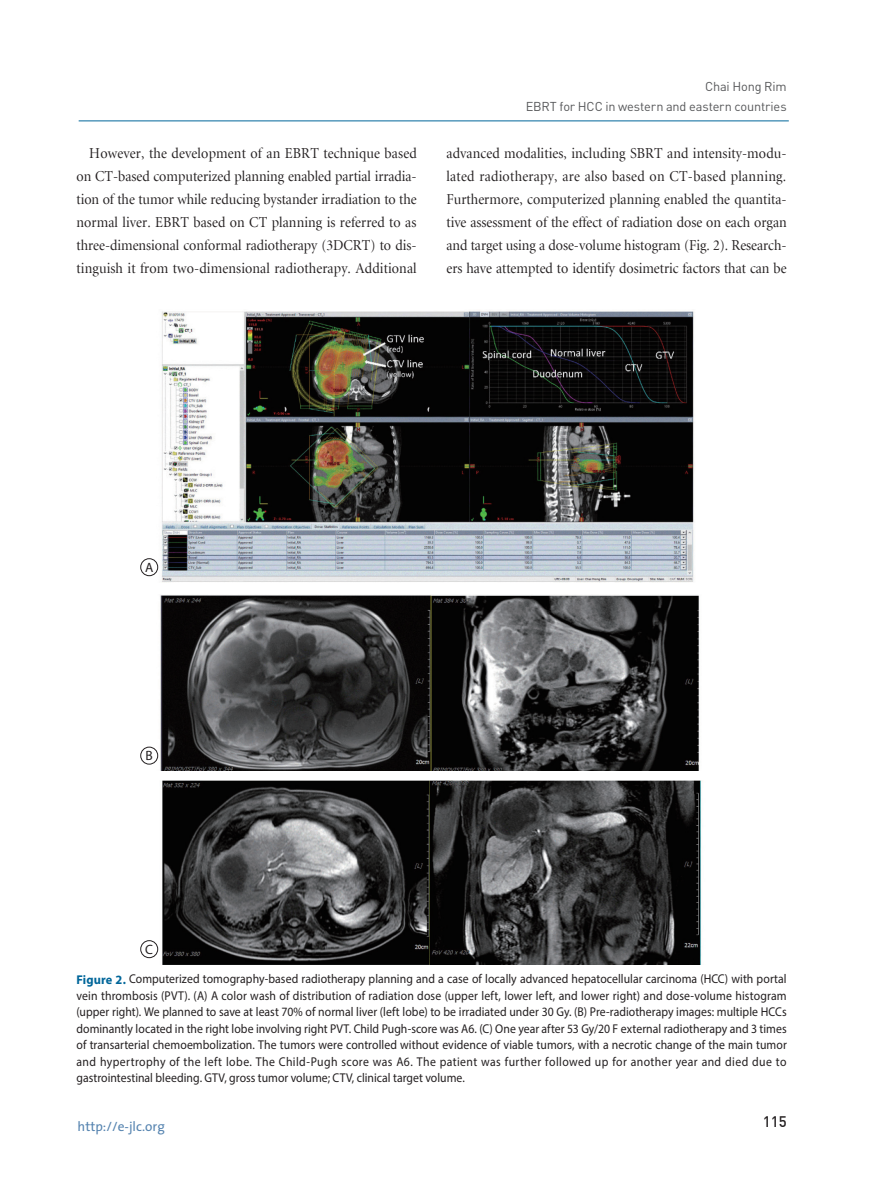
<style>
.page{position:relative;width:893px;height:1191px;background:#fff}
.page>*{position:absolute;margin:0;border:0;box-sizing:border-box;transform-origin:0 0}
.t1{font:15px/23.1px "Minion LT Display";letter-spacing:.005em;color:#231f20;text-align:justify;scale:.95 1}
.t2{font:15px "Dinmed";color:#231f20}
.t3{font:13.5px "The Sans";color:#5684b0}
.t4{font:13.5px "Myriad Pro";color:#231f20}
.t5{font:12.75px/16.5px "Myriad Pro";color:#231f20;text-align:justify;scale:.92 1}
.t6{font:12.75px/19.5px "DIN Pro";letter-spacing:-.01em;color:#57585a;text-align:right}
.s1{font-weight:700;color:#01669a}
</style>
<div class="page">
<hr style="left:79px;top:120px;width:710px;height:1px;background:#01669a">
<img style="left:140px;top:781px;width:561px;height:183px">
<img style="left:140px;top:595px;width:560px;height:176px">
<img style="left:140px;top:311px;width:554px;height:271px">
<div style="left:141px;top:558px;width:17px;height:17px;background:#fff;border-radius:50%"></div>
<div style="left:140px;top:558px;width:18px;height:18px;border:1px solid #231f20;border-radius:50%"></div>
<div style="left:141px;top:747px;width:17px;height:17px;background:#fff;border-radius:50%"></div>
<div style="left:140px;top:747px;width:18px;height:17px;border:1px solid #231f20;border-radius:50%"></div>
<div style="left:141px;top:940px;width:17px;height:17px;background:#fff;border-radius:50%"></div>
<div style="left:140px;top:940px;width:18px;height:18px;border:1px solid #231f20;border-radius:50%"></div>
<p class="t6" style="left:526px;top:76px;width:262px">Chai Hong Rim<br>EBRT for HCC in western and eastern countries</p>
<p class="t1" style="left:77px;top:142px;width:360px;text-indent:13px">However, the development of an EBRT technique based on CT-based computerized planning enabled partial irradia&shy;tion of the tumor while reducing bystander irradiation to the normal liver. EBRT based on CT planning is referred to as three-dimensional conformal radiotherapy (3DCRT) to dis&shy;tinguish it from two-dimensional radiotherapy. Additional</p>
<p class="t1" style="left:446px;top:142px;width:360px">advanced modalities, including SBRT and intensity-modu&shy;lated radiotherapy, are also based on CT-based planning.<br>Furthermore, computerized planning enabled the quantita&shy;tive assessment of the effect of radiation dose on each organ and target using a dose-volume histogram (Fig. 2). Research&shy;ers have attempted to identify dosimetric factors that can be</p>
<p class="t4" style="left:145px;top:559px;width:10px">A</p>
<p class="t4" style="left:146px;top:747px;width:9px">B</p>
<p class="t4" style="left:145px;top:941px;width:9px">C</p>
<p class="t5" style="left:77px;top:970px;width:773px"><span class="s1">Figure 2.</span> Computerized tomography-based radiotherapy planning and a case of locally advanced hepatocellular carcinoma (HCC) with portal vein thrombosis (PVT). (A) A color wash of distribution of radiation dose (upper left, lower left, and lower right) and dose-volume histogram (upper right). We planned to save at least 70% of normal liver (left lobe) to be irradiated under 30 Gy. (B) Pre-radiotherapy images: multiple HCCs dominantly located in the right lobe involving right PVT. Child Pugh-score was A6. (C) One year after 53 Gy/20 F external radiotherapy and 3 times of transarterial chemoembolization. The tumors were controlled without evidence of viable tumors, with a necrotic change of the main tumor and hypertrophy of the left lobe. The Child-Pugh score was A6. The patient was further followed up for another year and died due to gastrointestinal bleeding. GTV, gross tumor volume; CTV, clinical target volume.</p>
<p class="t3" style="left:78px;top:1115px;width:89px">http://e-jlc.org</p>
<p class="t2" style="left:763px;top:1112px;width:25px">115</p>
</div>
